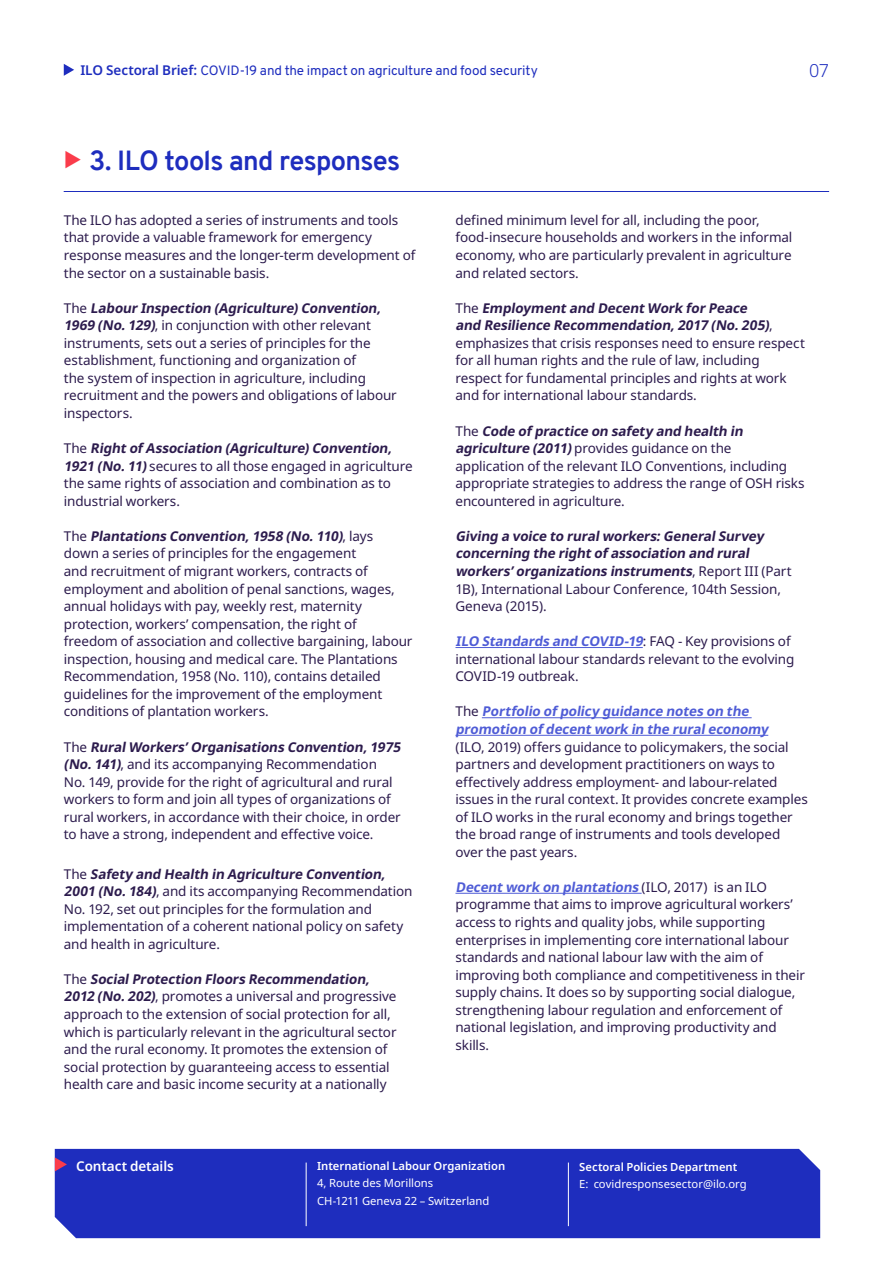
<style>
.page{position:relative;width:893px;height:1263px;background:#fff}
.page>*{position:absolute;margin:0;border:0;box-sizing:border-box;transform-origin:0 0}
.t1{font:700 27px "Overpass";letter-spacing:-.025em;color:#1e2dbe}
.t2{font:300 18px "Noto Sans";color:#1e2dbe}
.Briefing_A4_-_Bullet{font:13.5px/17.5px "Noto Sans";letter-spacing:-.01em;color:#2c1b4d}
.Briefing_A4_-_Bullet-2{font:italic 700 13.5px/17.5px "Noto Sans";color:#2c1b4d}
.Briefing_A4_-_Subhea{font:13.5px "Overpass";letter-spacing:-.01em;color:#1e2dbe}
.Briefing_A4_-_Body{font:600 13.5px "Noto Sans";letter-spacing:-.01em;color:#fff}
.Briefing_A4_-_contac{font:11.25px/17.5px "Noto Sans";color:#fff}
.Briefing_A4_-_contac-2{font:600 11.25px/17.5px "Noto Sans";letter-spacing:-.005em;color:#fff}
.s1{font-family:"Noto Sans";font-weight:600}
.s2{font-weight:700;font-style:italic}
.s3{font-weight:400;font-style:normal}
.s4{font-weight:700;font-style:italic;color:#4f5cd6}
.s5{font-weight:400}
.s6{font-weight:600}
</style>
<div class="page">
<svg style="left:64px;top:64px;width:10px;height:12px"></svg>
<hr style="left:455px;top:647px;width:188px;height:1px;background:#4f5cd6">
<hr style="left:482px;top:717px;width:270px;height:1px;background:#4f5cd6">
<hr style="left:455px;top:735px;width:313px;height:1px;background:#4f5cd6">
<hr style="left:455px;top:893px;width:187px;height:1px;background:#4f5cd6">
<hr style="left:64px;top:191px;width:765px;height:1px;background:#1e2dbe">
<div style="left:55px;top:1149px;width:765px;height:89px;background:#1e2dbe"></div>
<svg style="left:55px;top:1157px;width:12px;height:14px"></svg>
<hr style="left:568px;top:1162px;width:1px;height:64px;background:#fff">
<hr style="left:306px;top:1162px;width:1px;height:64px;background:#fff">
<p class="Briefing_A4_-_Subhea" style="left:80px;top:60px;width:459px"><span class="s1">ILO Sectoral Brief:</span> COVID-19 and the impact on agriculture and food security</p>
<h2 class="t2" style="left:809px;top:57px;width:22px">07</h2>
<p class="t1" style="left:89px;top:141px;width:313px">3. ILO tools and responses</p>
<p class="Briefing_A4_-_Bullet" style="left:64px;top:212px;width:353px">The ILO has adopted a series of instruments and tools that provide a valuable framework for emergency response measures and the longer-term development of the sector on a sustainable basis.</p>
<p class="Briefing_A4_-_Bullet" style="left:64px;top:299px;width:334px">T h e <span class="s2">LabourInspection (Agriculture)Convention, 1969 (No.129)</span>, in conjunction with other relevant instruments, sets out a series of principles for the establishment, functioning and organization of<br>the system of inspection in agriculture, including recruitment and the powers and obligations of labour inspectors.</p>
<p class="Briefing_A4_-_Bullet" style="left:64px;top:440px;width:350px">T h e <span class="s2">Rightof Association (Agriculture)Convention, 1921 (No.11)</span>secures to all those engaged in agriculture the same rights of association and combination as to industrial workers.</p>
<p class="Briefing_A4_-_Bullet" style="left:64px;top:527px;width:350px">T h e <span class="s2">Plantations Convention,1958 (No.110)</span>, l a y s<br>down a series of principles for the engagement<br>and recruitment of migrant workers, contracts of employment and abolition of penal sanctions, wages, annual holidays with pay, weekly rest, maternity protection, workers’ compensation, the right of freedom of association and collective bargaining, labour inspection, housing and medical care. The Plantations Recommendation, 1958 (No. 110), contains detailed guidelines for the improvement of the employment conditions of plantation workers.</p>
<p class="Briefing_A4_-_Bullet" style="left:64px;top:738px;width:341px">T h e <span class="s2">RuralWorkers’Organisations Convention,1975 (No.141)</span>, and its accompanying Recommendation<br>No. 149, provide for the right of agricultural and rural workers to form and join all types of organizations of rural workers, in accordance with their choice, in order to have a strong, independent and effective voice.</p>
<p class="Briefing_A4_-_Bullet" style="left:64px;top:865px;width:350px">T h e <span class="s2">Safety and Health in Agriculture Convention, 2001 (No.184)</span>, and its accompanying Recommendation No. 192, set out principles for the formulation and implementation of a coherent national policy on safety and health in agriculture.</p>
<p class="Briefing_A4_-_Bullet" style="left:64px;top:970px;width:334px">T h e <span class="s2">SocialProtection Floors Recommendation, 2012 (No.202)</span>, promotes a universal and progressive approach to the extension of social protection for all, which is particularly relevant in the agricultural sector and the rural economy. It promotes the extension of social protection by guaranteeing access to essential health care and basic income security at a nationally</p>
<p class="Briefing_A4_-_Bullet" style="left:455px;top:212px;width:338px">defined minimum level for all, including the poor, food-insecure households and workers in the informal economy, who are particularly prevalent in agriculture and related sectors.</p>
<p class="Briefing_A4_-_Bullet" style="left:455px;top:299px;width:351px">T h e <span class="s2">Employmentand DecentWork forPeace<br>and Resilience Recommendation,2017 (No.205)</span>, emphasizes that crisis responses need to ensure respect for all human rights and the rule of law, including respect for fundamental principles and rights at work and for international labour standards.</p>
<p class="Briefing_A4_-_Bullet" style="left:455px;top:422px;width:351px">T h e <span class="s2">Code of practice on safety and health in agriculture (2011)</span>provides guidance on the<br>application of the relevant ILO Conventions, including appropriate strategies to address the range of OSH risks encountered in agriculture.</p>
<p class="Briefing_A4_-_Bullet-2" style="left:455px;top:527px;width:338px">Giving a voice to ruralworkers:GeneralSurvey concerning the rightof association and rural workers’organizations instruments<span class="s3">, R e p o r t I I I ( P a r t 1B), International Labour Conference, 104th Session, Geneva (2015).</span></p>
<p class="Briefing_A4_-_Bullet" style="left:455px;top:633px;width:340px"><span class="s4">ILO Standards and COVID-19</span>: FAQ - Key p rov i s i o n s of international labour standards relevant to the evolving<br>COVID-19 outbreak.</p>
<p class="Briefing_A4_-_Bullet" style="left:455px;top:703px;width:354px">T h e <span class="s4">Portfolio of policy guidance notes on the promotion of decentwork in the ruraleconomy<br></span>(ILO, 2019) offers guidance to policymakers, the social partners and development practitioners on ways to effectively address employment- and labour-related issues in the rural context. It provides concrete examples of ILO works in the rural economy and brings together the broad range of instruments and tools developed over the past years.</p>
<p class="Briefing_A4_-_Bullet" style="left:455px;top:878px;width:351px"><span class="s4">Decentwork on plantations</span> ( I L O , 2 0 1 7 ) i s a n I L O programme that aims to improve agricultural workers’ access to rights and quality jobs, while supporting enterprises in implementing core international labour standards and national labour law with the aim of improving both compliance and competitiveness in their supply chains. It does so by supporting social dialogue, strengthening labour regulation and enforcement of national legislation, and improving productivity and skills.</p>
<p class="Briefing_A4_-_Body" style="left:76px;top:1157px;width:99px">Contact details</p>
<p class="Briefing_A4_-_contac-2" style="left:317px;top:1157px;width:190px">International Labour Organization<br><span class="s5">4, Route des Morillons</span></p>
<p class="Briefing_A4_-_contac" style="left:317px;top:1192px;width:174px">CH-1211 Geneva 22 – Switzerland</p>
<p class="Briefing_A4_-_contac" style="left:579px;top:1158px;width:169px"><span class="s6">Sectoral Policies Department<br></span>E: covidresponsesector@ilo.org</p>
</div>
